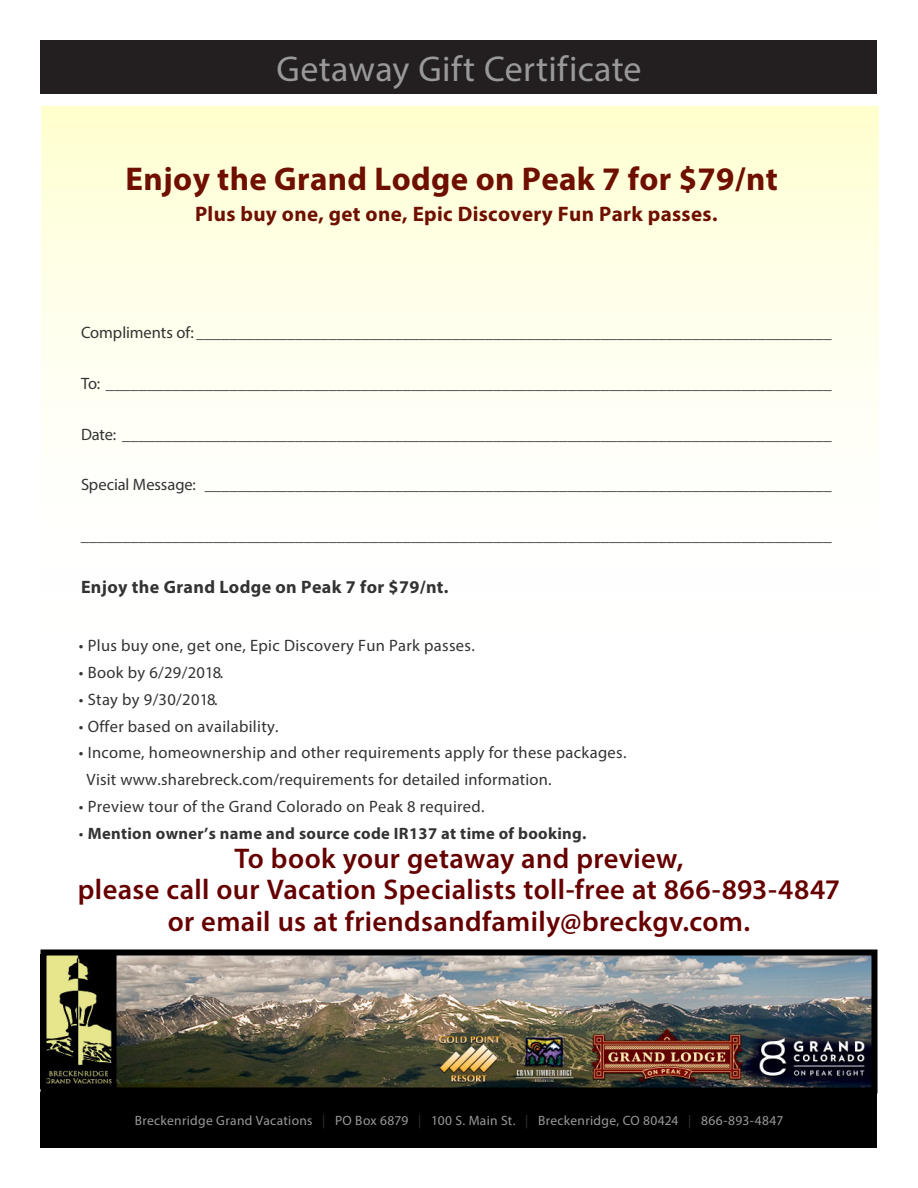
<style>
.page{position:relative;width:918px;height:1188px;background:#fff}
.page>*{position:absolute;margin:0;border:0;box-sizing:border-box;transform-origin:0 0}
.t1{font:36px "Myriad Pro";letter-spacing:.01em;color:#999}
.t2{font:700 33px "Myriad Pro";letter-spacing:.01em;color:#6f0f00}
.t3{font:600 28.5px/31.5px "Myriad Pro";letter-spacing:.01em;color:#600;text-align:center}
.t4{font:700 21px "Myriad Pro";letter-spacing:.015em;color:#6f0f00}
.t5{font:700 18px "Myriad Pro";letter-spacing:.02em;color:#333}
.t6{font:16.5px/27px "Myriad Pro";letter-spacing:.02em;color:#333}
.t7{font:16.5px "Myriad Pro";letter-spacing:-.005em;color:#333}
.t8{font:700 16.5px "Myriad Pro";letter-spacing:.02em;color:#333}
.t9{font:13.5px "Myriad Pro";letter-spacing:.025em;color:#999}
.s1{font-weight:400}
.s2{color:#333}
</style>
<div class="page">
<img style="left:47px;top:957px;width:824px;height:130px">
<div style="left:40px;top:950px;width:838px;height:144px;border:6px solid #000"></div>
<div style="left:40px;top:40px;width:838px;height:54px;background:#231f20"></div>
<div style="left:40px;top:1092px;width:838px;height:56px;background:#000"></div>
<h1 class="t1" style="left:276px;top:47px;width:367px">Getaway Gift Certificate</h1>
<p class="t2" style="left:126px;top:157px;width:654px">Enjoy the Grand Lodge on Peak 7 for $79/nt</p>
<p class="t4" style="left:195px;top:201px;width:524px">Plus buy one, get one, Epic Discovery Fun Park passes.</p>
<p class="t7" style="left:81px;top:322px;width:752px">Compliments of: _____________________________________________________________________________</p>
<p class="t6" style="left:81px;top:370px;width:752px">To: ________________________________________________________________________________________</p>
<p class="t6" style="left:81px;top:421px;width:752px">Date: ______________________________________________________________________________________</p>
<p class="t7" style="left:81px;top:475px;width:752px">Special Message: ____________________________________________________________________________</p>
<p class="t6" style="left:81px;top:522px;width:752px">___________________________________________________________________________________________</p>
<p class="t5" style="left:81px;top:576px;width:369px">Enjoy the Grand Lodge on Peak 7 for $79/nt.</p>
<p class="t6" style="left:79px;top:631px;width:397px">• Plus buy one, get one, Epic Discovery Fun Park passes.</p>
<p class="t6" style="left:79px;top:659px;width:146px">• Book by 6/29/2018.</p>
<p class="t6" style="left:79px;top:686px;width:140px">• Stay by 9/30/2018.</p>
<p class="t6" style="left:79px;top:713px;width:201px">• Offer based on availability.</p>
<p class="t6" style="left:87px;top:739px;width:541px;text-indent:-8px">• Income, homeownership and other requirements apply for these packages.<br>Visit www.sharebreck.com/requirements for detailed information.</p>
<p class="t6" style="left:79px;top:793px;width:407px">• Preview tour of the Grand Colorado on Peak 8 required.</p>
<p class="t8" style="left:79px;top:823px;width:509px"><span class="s1">•</span> Mention owner’s name and source code IR137 at time of booking.</p>
<h3 class="t3" style="left:78px;top:842px;width:764px">To book your getaway and preview,<br>please call our Vacation Specialists toll-free at 866-893-4847 or email us at friendsandfamily@breckgv.com.</h3>
<p class="t9" style="left:135px;top:1112px;width:650px">Breckenridge Grand Vacations <span class="s2">|</span> PO Box 6879 <span class="s2">|</span> 100 S. Main St. <span class="s2">|</span> Breckenridge, CO 80424 <span class="s2">|</span> 866-893-4847</p>
</div>
